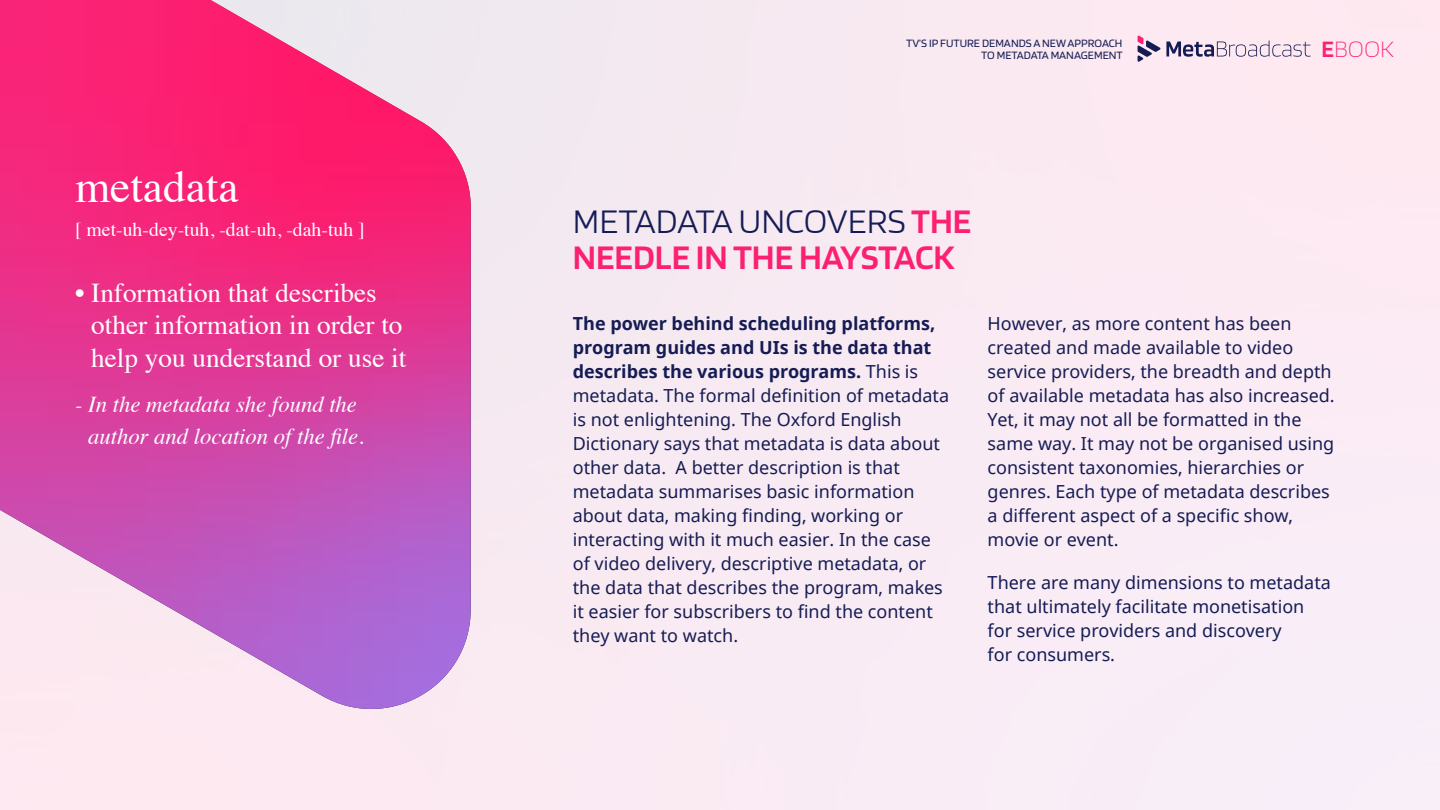
<style>
.page{position:relative;width:1440px;height:810px;background:#fff}
.page>*{position:absolute;margin:0;border:0;box-sizing:border-box;transform-origin:0 0}
.t1{font:45.3px "Times";color:#fff}
.t2{font:600 36px/36px "Blinker";color:#fb2072}
.t3{font:27.22px/32.6px "Times";color:#fff}
.t4{font:200 24.53px "Blinker";color:#fb2072}
.t5{font:italic 22.65px/32.6px "Times";color:#fff;text-align:center}
.t6{font:19.8px "Times";color:#fff}
.t7{font:18px/24px "Noto Sans";color:#151c55}
.t8{font:11.77px/11.8px "Blinker";color:#151c55;text-align:right}
.s1{font-weight:600}
.s2{font-weight:300;color:#151c55}
.s3{font-weight:700}
</style>
<div class="page">
<svg style="left:1138px;top:35px;width:173px;height:27px;background:#d6c4d5"></svg>
<div style="left:0;top:711px;width:471px;height:23px;background:#fde9f1"></div>
<img style="left:0;top:0;width:471px;height:711px">
<h1 class="t1" style="left:75px;top:145px;width:165px">metadata</h1>
<p class="t6" style="left:75px;top:211px;width:291px">[ met-uh-dey-tuh, -dat-uh, -dah-tuh ]</p>
<h3 class="t3" style="left:91px;top:274px;width:317px;text-indent:-16px">• Information that describes other information in order to help you understand or use it</h3>
<p class="t5" style="left:75px;top:386px;width:290px">- In the metadata she found the author and location of the file.</p>
<p class="t8" style="left:906px;top:38px;width:218px">TV’S IP FUTURE DEMANDS A NEW APPROACH<br>TO METADATA MANAGEMENT</p>
<h3 class="t4" style="left:1321px;top:37px;width:74px"><span class="s1">E</span>BOOK</h3>
<h2 class="t2" style="left:573px;top:203px;width:400px"><span class="s2">METADATA UNCOVERS</span> THE<br>NEEDLE IN THE HAYSTACK</h2>
<p class="t7" style="left:573px;top:312px;width:378px"><span class="s3">The power behind scheduling platforms, program guides and UIs is the data that describes the various programs.</span> This is metadata. The formal definition of metadata is not enlightening. The Oxford English Dictionary says that metadata is data about other data. A better description is that metadata summarises basic information about data, making finding, working or interacting with it much easier. In the case of video delivery, descriptive metadata, or the data that describes the program, makes it easier for subscribers to find the content they want to watch.</p>
<p class="t7" style="left:988px;top:312px;width:349px">However, as more content has been created and made available to video service providers, the breadth and depth of available metadata has also increased.<br>Yet, it may not all be formatted in the same way. It may not be organised using consistent taxonomies, hierarchies or genres. Each type of metadata describes a different aspect of a specific show, movie or event.</p>
<p class="t7" style="left:988px;top:571px;width:345px">There are many dimensions to metadata that ultimately facilitate monetisation for service providers and discovery<br>for consumers.</p>
</div>
